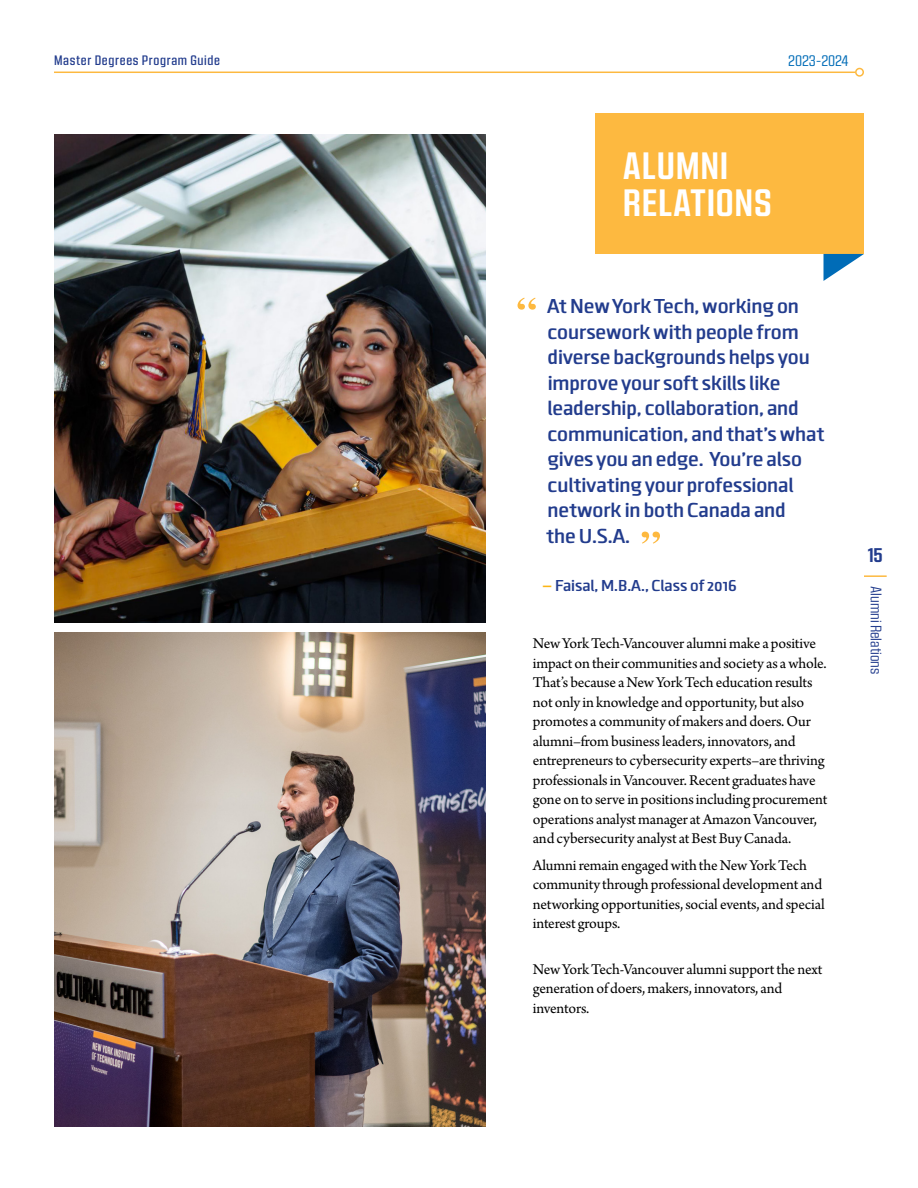
<style>
.page{position:relative;width:918px;height:1188px;background:#fff}
.page>*{position:absolute;margin:0;border:0;box-sizing:border-box;transform-origin:0 0}
.t1{font:700 37.5px/37.5px "Kuunari";letter-spacing:.02em;color:#fff}
.t2{font:600 21px/25.5px "Clio";letter-spacing:-.015em;color:#223c8d}
.t3{font:700 19.5px "Kuunari";color:#223c8d}
.t4{font:600 16.5px "Clio";letter-spacing:-.01em;color:#223c8d}
.t5{font:15.75px/19.5px "Arno Pro";letter-spacing:-.01em;color:#000}
.t6{font:15px "Kuunari";letter-spacing:-.005em;color:#223c8d}
.t7{font:15px "Kuunari";letter-spacing:-.005em;color:#006cb7}
.t8{font:500 13.5px "Kuunari";letter-spacing:.05em;color:#223c8d}
.s1{color:#fcb515}
</style>
<div class="page">
<hr style="left:864px;top:575px;width:23px;height:2px;background:#fdb940">
<img style="left:54px;top:134px;width:431px;height:488px">
<img style="left:54px;top:632px;width:431px;height:495px">
<div style="left:595px;top:114px;width:269px;height:140px;background:#fdb940"></div>
<svg style="left:824px;top:254px;width:40px;height:27px"></svg>
<hr style="left:54px;top:72px;width:801px;height:1px;background:#fdb940">
<svg style="left:642px;top:532px;width:18px;height:12px"></svg>
<svg style="left:518px;top:298px;width:18px;height:12px"></svg>
<div style="left:855px;top:68px;width:9px;height:9px;border:2px solid #fdb940;border-radius:50%"></div>
<p class="t8" style="left:54px;top:53px;width:168px">Master Degrees Program Guide</p>
<p class="t7" style="left:788px;top:52px;width:62px">2023-2024</p>
<h1 class="t1" style="left:623px;top:146px;width:150px">ALUMNI<br>RELATIONS</h1>
<p class="t2" style="left:546px;top:293px;width:280px">At New York Tech, working on coursework with people from diverse backgrounds helps you improve your soft skills like leadership, collaboration, and communication, and that’s what gives you an edge. You’re also cultivating your professional network in both Canada and<br>the U.S.A.</p>
<p class="t4" style="left:542px;top:575px;width:196px"><span class="s1">—</span> Faisal, M.B.A., Class of 2016</p>
<p class="t5" style="left:533px;top:635px;width:296px">New York Tech-Vancouver alumni make a positive impact on their communities and society as a whole.<br>That’s because a New York Tech education results not only in knowledge and opportunity, but also promotes a community of makers and doers. Our alumni–from business leaders, innovators, and entrepreneurs to cybersecurity experts–are thriving professionals in Vancouver. Recent graduates have gone on to serve in positions including procurement operations analyst manager at Amazon Vancouver, and cybersecurity analyst at Best Buy Canada.</p>
<p class="t5" style="left:533px;top:856px;width:293px">Alumni remain engaged with the New York Tech community through professional development and networking opportunities, social events, and special interest groups.</p>
<p class="t5" style="left:533px;top:960px;width:291px">New York Tech-Vancouver alumni support the next generation of doers, makers, innovators, and inventors.</p>
<p class="t3" style="left:868px;top:544px;width:16px">15</p>
<p class="t6" style="left:885px;top:586px;width:90px;rotate:90deg">Alumni Relations</p>
</div>
